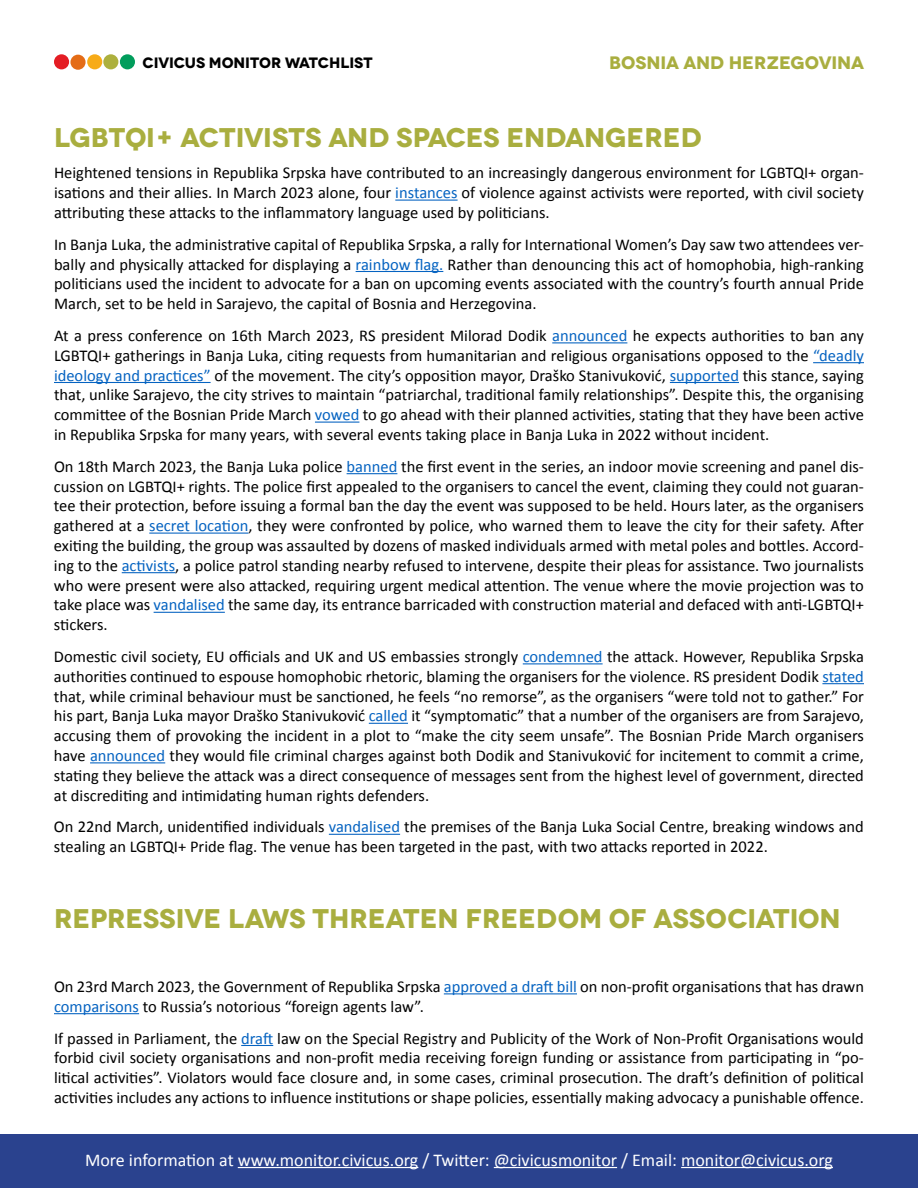
<style>
.page{position:relative;width:918px;height:1188px;background:#fff}
.page>*{position:absolute;margin:0;border:0;box-sizing:border-box;transform-origin:0 0}
.t1{font:700 27px "Novecentowide";color:#a9ae3f}
.t2{font:18px "Calibri";color:#fff}
.t3{font:700 18px "Novecentowide";color:#a9ae3f}
.t4{font:16.5px/19.8px "Calibri";color:#000;text-align:justify}
.t5{font:700 15px "Novecentowide";letter-spacing:-.01em;color:#000}
.s1{color:#0563c1}
</style>
<div class="page">
<div style="left:0;top:1134px;width:918px;height:54px;background:#2a428e"></div>
<hr style="left:238px;top:1167px;width:180px;height:1px;background:#fff">
<hr style="left:494px;top:1167px;width:123px;height:1px;background:#fff">
<hr style="left:681px;top:1167px;width:152px;height:1px;background:#fff">
<div style="left:54px;top:54px;width:15px;height:15px;background:#e41d24;border-radius:50%"></div>
<div style="left:70px;top:55px;width:16px;height:15px;background:#e46c16;border-radius:50%"></div>
<div style="left:87px;top:54px;width:15px;height:15px;background:#f7ab17;border-radius:50%"></div>
<div style="left:103px;top:54px;width:15px;height:15px;background:#adb03d;border-radius:50%"></div>
<div style="left:120px;top:54px;width:15px;height:15px;background:#019d5c;border-radius:50%"></div>
<hr style="left:395px;top:200px;width:63px;height:1px;background:#0563c1">
<hr style="left:356px;top:271px;width:87px;height:1px;background:#0563c1">
<hr style="left:552px;top:342px;width:75px;height:1px;background:#0563c1">
<hr style="left:813px;top:362px;width:51px;height:1px;background:#0563c1">
<hr style="left:54px;top:382px;width:157px;height:1px;background:#0563c1">
<hr style="left:670px;top:382px;width:69px;height:1px;background:#0563c1">
<hr style="left:315px;top:422px;width:44px;height:1px;background:#0563c1">
<hr style="left:347px;top:473px;width:50px;height:1px;background:#0563c1">
<hr style="left:149px;top:533px;width:99px;height:1px;background:#0563c1">
<hr style="left:122px;top:572px;width:53px;height:1px;background:#0563c1">
<hr style="left:154px;top:612px;width:71px;height:1px;background:#0563c1">
<hr style="left:523px;top:663px;width:80px;height:1px;background:#0563c1">
<hr style="left:822px;top:683px;width:42px;height:1px;background:#0563c1">
<hr style="left:369px;top:723px;width:39px;height:1px;background:#0563c1">
<hr style="left:90px;top:762px;width:75px;height:1px;background:#0563c1">
<hr style="left:329px;top:834px;width:71px;height:1px;background:#0563c1">
<hr style="left:444px;top:993px;width:133px;height:1px;background:#0563c1">
<hr style="left:54px;top:1013px;width:85px;height:1px;background:#0563c1">
<hr style="left:241px;top:1045px;width:32px;height:1px;background:#0563c1">
<p class="t5" style="left:143px;top:54px;width:232px">CIVICUS MONITOR WATCHLIST</p>
<p class="t3" style="left:609px;top:52px;width:256px">BOSNIA AND HERZEGOVINA</p>
<h1 class="t1" style="left:54px;top:120px;width:649px">LGBTQI+ ACTIVISTS AND SPACES ENDANGERED</h1>
<p class="t4" style="left:54px;top:163px;width:812px">Heightened tensions in Republika Srpska have contributed to an increasingly dangerous environment for LGBTQI+ organ&shy;isations and their allies. In March 2023 alone, four <span class="s1">instances</span> of violence against activists were reported, with civil society attributing these attacks to the inflammatory language used by politicians.</p>
<p class="t4" style="left:54px;top:235px;width:812px">In Banja Luka, the administrative capital of Republika Srpska, a rally for International Women’s Day saw two attendees ver&shy;bally and physically attacked for displaying a <span class="s1">rainbow flag.</span> Rather than denouncing this act of homophobia, high-ranking politicians used the incident to advocate for a ban on upcoming events associated with the country’s fourth annual Pride March, set to be held in Sarajevo, the capital of Bosnia and Herzegovina.</p>
<p class="t4" style="left:54px;top:326px;width:812px">At a press conference on 16th March 2023, RS president Milorad Dodik <span class="s1">announced</span> he expects authorities to ban any LGBTQI+ gatherings in Banja Luka, citing requests from humanitarian and religious organisations opposed to the <span class="s1">“deadly ideology and practices”</span> of the movement. The city’s opposition mayor, Draško Stanivuković, <span class="s1">supported</span> this stance, saying that, unlike Sarajevo, the city strives to maintain “patriarchal, traditional family relationships”. Despite this, the organising committee of the Bosnian Pride March <span class="s1">vowed</span> to go ahead with their planned activities, stating that they have been active in Republika Srpska for many years, with several events taking place in Banja Luka in 2022 without incident.</p>
<p class="t4" style="left:54px;top:456px;width:812px">On 18th March 2023, the Banja Luka police <span class="s1">banned</span> the first event in the series, an indoor movie screening and panel dis&shy;cussion on LGBTQI+ rights. The police first appealed to the organisers to cancel the event, claiming they could not guaran&shy;tee their protection, before issuing a formal ban the day the event was supposed to be held. Hours later, as the organisers gathered at a <span class="s1">secret location</span>, they were confronted by police, who warned them to leave the city for their safety. After exiting the building, the group was assaulted by dozens of masked individuals armed with metal poles and bottles. Accord&shy;ing to the <span class="s1">activists</span>, a police patrol standing nearby refused to intervene, despite their pleas for assistance. Two journalists who were present were also attacked, requiring urgent medical attention. The venue where the movie projection was to take place was <span class="s1">vandalised</span> the same day, its entrance barricaded with construction material and defaced with anti-LGBTQI+ stickers.</p>
<p class="t4" style="left:54px;top:647px;width:812px">Domestic civil society, EU officials and UK and US embassies strongly <span class="s1">condemned</span> the attack. However, Republika Srpska authorities continued to espouse homophobic rhetoric, blaming the organisers for the violence. RS president Dodik <span class="s1">stated </span>that, while criminal behaviour must be sanctioned, he feels “no remorse”, as the organisers “were told not to gather.” For his part, Banja Luka mayor Draško Stanivuković <span class="s1">called</span> it “symptomatic” that a number of the organisers are from Sarajevo, accusing them of provoking the incident in a plot to “make the city seem unsafe”. The Bosnian Pride March organisers have <span class="s1">announced</span> they would file criminal charges against both Dodik and Stanivuković for incitement to commit a crime, stating they believe the attack was a direct consequence of messages sent from the highest level of government, directed at discrediting and intimidating human rights defenders.</p>
<p class="t4" style="left:54px;top:817px;width:811px">On 22nd March, unidentified individuals <span class="s1">vandalised</span> the premises of the Banja Luka Social Centre, breaking windows and stealing an LGBTQI+ Pride flag. The venue has been targeted in the past, with two attacks reported in 2022.</p>
<h1 class="t1" style="left:54px;top:902px;width:788px">REPRESSIVE LAWS THREATEN FREEDOM OF ASSOCIATION</h1>
<p class="t4" style="left:54px;top:977px;width:812px">On 23rd March 2023, the Government of Republika Srpska <span class="s1">approved a draft bill</span> on non-profit organisations that has drawn <span class="s1">comparisons</span> to Russia’s notorious “foreign agents law”.</p>
<p class="t4" style="left:54px;top:1028px;width:812px">If passed in Parliament, the <span class="s1">draft</span> law on the Special Registry and Publicity of the Work of Non-Profit Organisations would forbid civil society organisations and non-profit media receiving foreign funding or assistance from participating in “po&shy;litical activities”. Violators would face closure and, in some cases, criminal prosecution. The draft’s definition of political activities includes any actions to influence institutions or shape policies, essentially making advocacy a punishable offence.</p>
<p class="t2" style="left:85px;top:1148px;width:749px">More information at www.monitor.civicus.org / Twitter: @civicusmonitor / Email: monitor@civicus.org</p>
</div>
